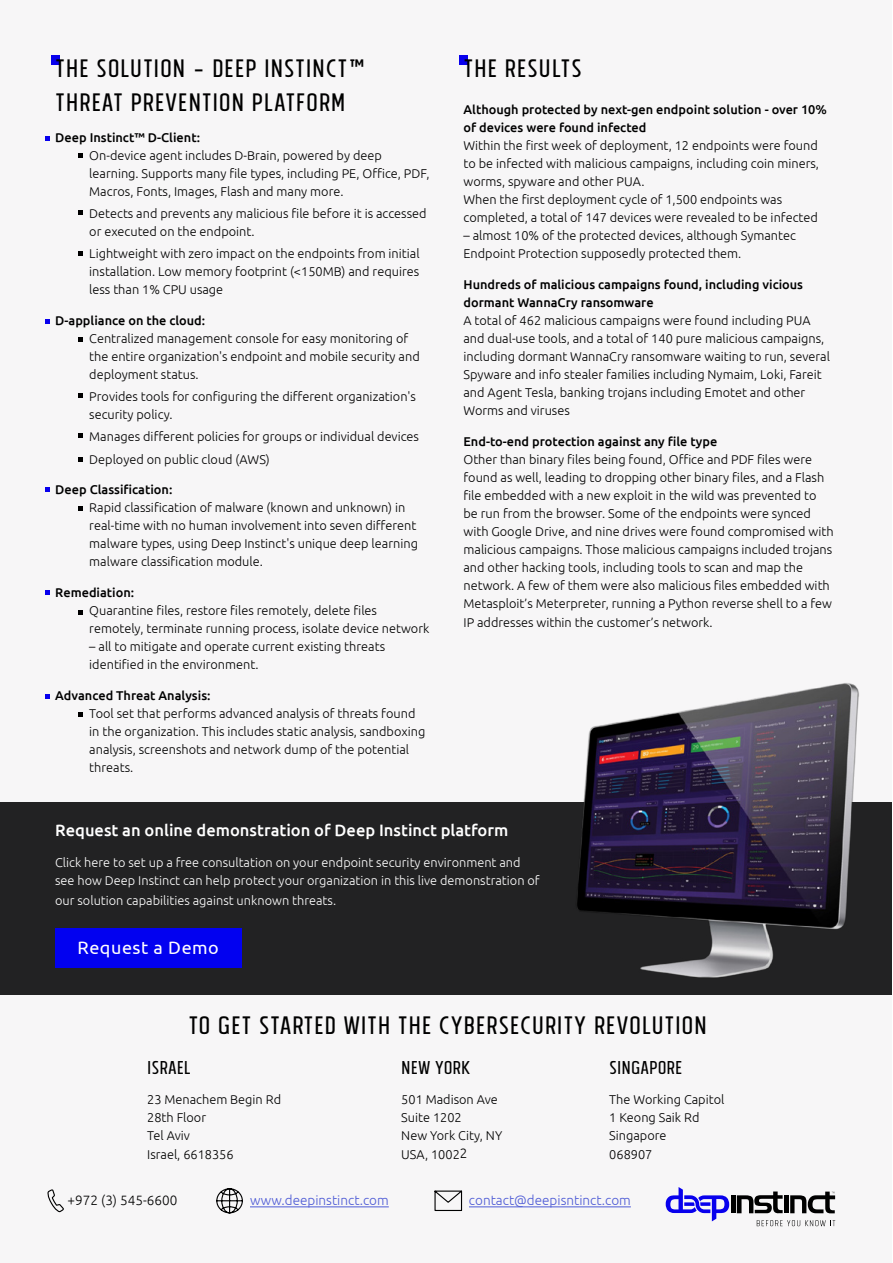
<style>
.page{position:relative;width:893px;height:1263px;background:#fff}
.page>*{position:absolute;margin:0;border:0;box-sizing:border-box;transform-origin:0 0}
.t1{font:28.5px/34.2px "Tolyer No 3";letter-spacing:.02em;color:#000}
.t2{font:21px "Tolyer No 3";color:#000}
.t3{font:18px "Ubuntu";letter-spacing:.03em;color:#fff}
.t4{font:500 16.5px "Ubuntu";color:#fff}
.t5{font:300 13.5px "Ubuntu";color:#4f5cd6}
.t6{font:300 13.5px "Ubuntu";color:#000}
.t7{font:300 12.75px/18px "Ubuntu";color:#000}
.t8{font:500 12.75px/18px "Ubuntu";color:#000}
.t9{font:300 12.75px/18px "Ubuntu";color:#fff}
.s1{font-size:13.5px}
</style>
<div class="page">
<div style="left:1px;top:0;width:891px;height:1263px;background:#f7f6f7"></div>
<div style="left:459px;top:55px;width:9px;height:10px;background:#0800ed"></div>
<svg style="left:45px;top:136px;width:4px;height:4px"></svg>
<svg style="left:78px;top:153px;width:4px;height:4px"></svg>
<svg style="left:78px;top:210px;width:4px;height:5px"></svg>
<svg style="left:45px;top:319px;width:4px;height:4px"></svg>
<svg style="left:45px;top:487px;width:4px;height:4px"></svg>
<svg style="left:45px;top:590px;width:4px;height:4px"></svg>
<svg style="left:45px;top:694px;width:4px;height:4px"></svg>
<div style="left:51px;top:55px;width:9px;height:10px;background:#0800ed"></div>
<svg style="left:78px;top:251px;width:4px;height:5px"></svg>
<svg style="left:78px;top:338px;width:4px;height:4px"></svg>
<svg style="left:78px;top:394px;width:4px;height:4px"></svg>
<svg style="left:78px;top:434px;width:4px;height:4px"></svg>
<svg style="left:78px;top:457px;width:4px;height:4px"></svg>
<svg style="left:78px;top:506px;width:4px;height:4px"></svg>
<svg style="left:78px;top:610px;width:4px;height:5px"></svg>
<svg style="left:78px;top:712px;width:4px;height:5px"></svg>
<hr style="left:250px;top:1206px;width:139px;height:1px;background:#4f5cd6">
<hr style="left:469px;top:1206px;width:162px;height:1px;background:#4f5cd6">
<hr style="left:731px;top:1195px;width:4px;height:18px;background:#000">
<div style="left:784px;top:1195px;width:5px;height:18px;background:#000"></div>
<svg style="left:737px;top:1191px;width:46px;height:22px"></svg>
<svg style="left:666px;top:1187px;width:63px;height:34px"></svg>
<svg style="left:790px;top:1191px;width:45px;height:22px"></svg>
<svg style="left:757px;top:1220px;width:78px;height:6px"></svg>
<svg style="left:216px;top:1188px;width:27px;height:26px"></svg>
<svg style="left:434px;top:1190px;width:29px;height:21px"></svg>
<svg style="left:47px;top:1189px;width:17px;height:23px"></svg>
<div style="left:0;top:802px;width:891px;height:193px;background:#222223"></div>
<img style="left:577px;top:683px;width:282px;height:295px">
<div style="left:55px;top:928px;width:186px;height:39px;background:#0201f0"></div>
<h1 class="t1" style="left:55px;top:51px;width:312px">THE SOLUTION - DEEP INSTINCTTM<br>THREAT PREVENTION PLATFORM</h1>
<p class="t8" style="left:55px;top:128px;width:146px">Deep Instinct™ D-Client:</p>
<p class="t7" style="left:89px;top:146px;width:342px">On-device agent includes D-Brain, powered by deep learning. Supports many file types, including PE, Office, PDF,<br>Macros, Fonts, Images, Flash and many more.</p>
<p class="t7" style="left:89px;top:204px;width:339px">Detects and prevents any malicious file before it is accessed or executed on the endpoint.</p>
<p class="t7" style="left:89px;top:244px;width:332px;text-align:justify">Lightweight with zero impact on the endpoints from initial installation. Low memory footprint (&lt;150MB) and requires less than 1% CPU usage</p>
<p class="t8" style="left:55px;top:311px;width:152px">D-appliance on the cloud:</p>
<p class="t7" style="left:89px;top:329px;width:332px">Centralized management console for easy monitoring of the entire organization s' endpoint and mobile security and deployment status.</p>
<p class="t7" style="left:89px;top:387px;width:328px">Provides tools for configuring the different organization s' security policy.</p>
<p class="t7" style="left:89px;top:425px;width:331px;line-height:22.2px">Manages different policies for groups or individual devices<br>Deployed on public cloud (AWS(</p>
<p class="t8" style="left:55px;top:480px;width:119px">Deep Classification:</p>
<p class="t7" style="left:89px;top:499px;width:330px">Rapid classification of malware (known and unknown) in real-time with no human involvement into seven different malware types, using Deep Instinct s' unique deep learning malware classification module.</p>
<p class="t8" style="left:55px;top:583px;width:80px">Remediation:</p>
<p class="t7" style="left:89px;top:601px;width:342px">Quarantine files, restore files remotely, delete files remotely, terminate running process, isolate device network</p>
<p class="t7" style="left:89px;top:637px;width:297px">– all to mitigate and operate current existing threats identified in the environment.</p>
<p class="t8" style="left:55px;top:686px;width:157px">Advanced Threat Analysis:</p>
<p class="t7" style="left:89px;top:704px;width:337px">Tool set that performs advanced analysis of threats found in the organization. This includes static analysis, sandboxing analysis, screenshots and network dump of the potential threats.</p>
<h1 class="t1" style="left:463px;top:51px;width:120px">THE RESULTS</h1>
<p class="t8" style="left:463px;top:100px;width:365px">Although protected by next-gen endpoint solution - over 10% of devices were found infected</p>
<p class="t7" style="left:463px;top:136px;width:357px">Within the first week of deployment, 12 endpoints were found to be infected with malicious campaigns, including coin miners, worms, spyware and other PUA.<br>When the first deployment cycle of 1,500 endpoints was completed a, total of 147 devices were revealed to be infected</p>
<p class="t7" style="left:463px;top:226px;width:334px">– almost 10% of the protected devices, although Symantec<br>Endpoint Protection supposedly protected them.</p>
<p class="t8" style="left:463px;top:275px;width:341px">Hundreds of malicious campaigns found, including vicious dormant WannaCry ransomware</p>
<p class="t7" style="left:463px;top:311px;width:368px">A total of 462 malicious campaigns were found including PUA and dual-use tools, and a total of 140 pure malicious campaigns, including dormant WannaCry ransomware waiting to run, several Spyware and info stealer families including Nymaim, Loki, Fareit and Agent Tesla, banking trojans including Emotet and other Worms and viruses</p>
<p class="t8" style="left:463px;top:432px;width:255px">End-to-end protection against any file type</p>
<p class="t7" style="left:463px;top:450px;width:372px">Other than binary files being found, Office and PDF files were found as well, leading to dropping other binary files, and a Flash file embedded with a new exploit in the wild was prevented to be run from the browser. Some of the endpoints were synced with Google Drive, and nine drives were found compromised with malicious campaigns. Those malicious campaigns included trojans and other hacking tools, including tools to scan and map the network A. few of them were also malicious files embedded with Metasploit s’ Meterpreter, running a Python reverse shell to a few</p>
<p class="t7" style="left:463px;top:613px;width:251px">IP addresses within the customer s’ network.</p>
<p class="t4" style="left:55px;top:820px;width:455px">Request an online demonstration of Deep Instinct platform</p>
<p class="t9" style="left:55px;top:853px;width:486px">Click here to set up a free consultation on your endpoint security environment and see how Deep Instinct can help protect your organization in this live demonstration of</p>
<p class="t9" style="left:55px;top:891px;width:282px">our solution capabilities against unknown threats.</p>
<h3 class="t3" style="left:78px;top:936px;width:143px">Request a Demo</h3>
<h1 class="t1" style="left:188px;top:1007px;width:520px">TO GET STARTED WITH THE CYBERSECURITY REVOLUTION</h1>
<h2 class="t2" style="left:147px;top:1055px;width:45px">ISRAEL</h2>
<p class="t7" style="left:147px;top:1090px;width:135px">23 Menachem Begin Rd<br>28th Floor<br>Tel Aviv<br>Israel, 6618356</p>
<h2 class="t2" style="left:401px;top:1055px;width:70px">NEW YORK</h2>
<p class="t7" style="left:401px;top:1090px;width:102px">501 Madison Ave<br>Suite 1202<br>New York City, NY<br>USA, 1002<span class="s1">2</span></p>
<h2 class="t2" style="left:609px;top:1055px;width:75px">SINGAPORE</h2>
<p class="t7" style="left:609px;top:1090px;width:117px">The Working Capitol<br>1 Keong Saik Rd<br>Singapore<br>068907</p>
<p class="t6" style="left:68px;top:1192px;width:111px">+972 3( ) 545-6600</p>
<p class="t5" style="left:250px;top:1192px;width:140px">www.deepinstinct.com</p>
<p class="t5" style="left:469px;top:1192px;width:163px">contact@deepisntinct.com</p>
</div>
